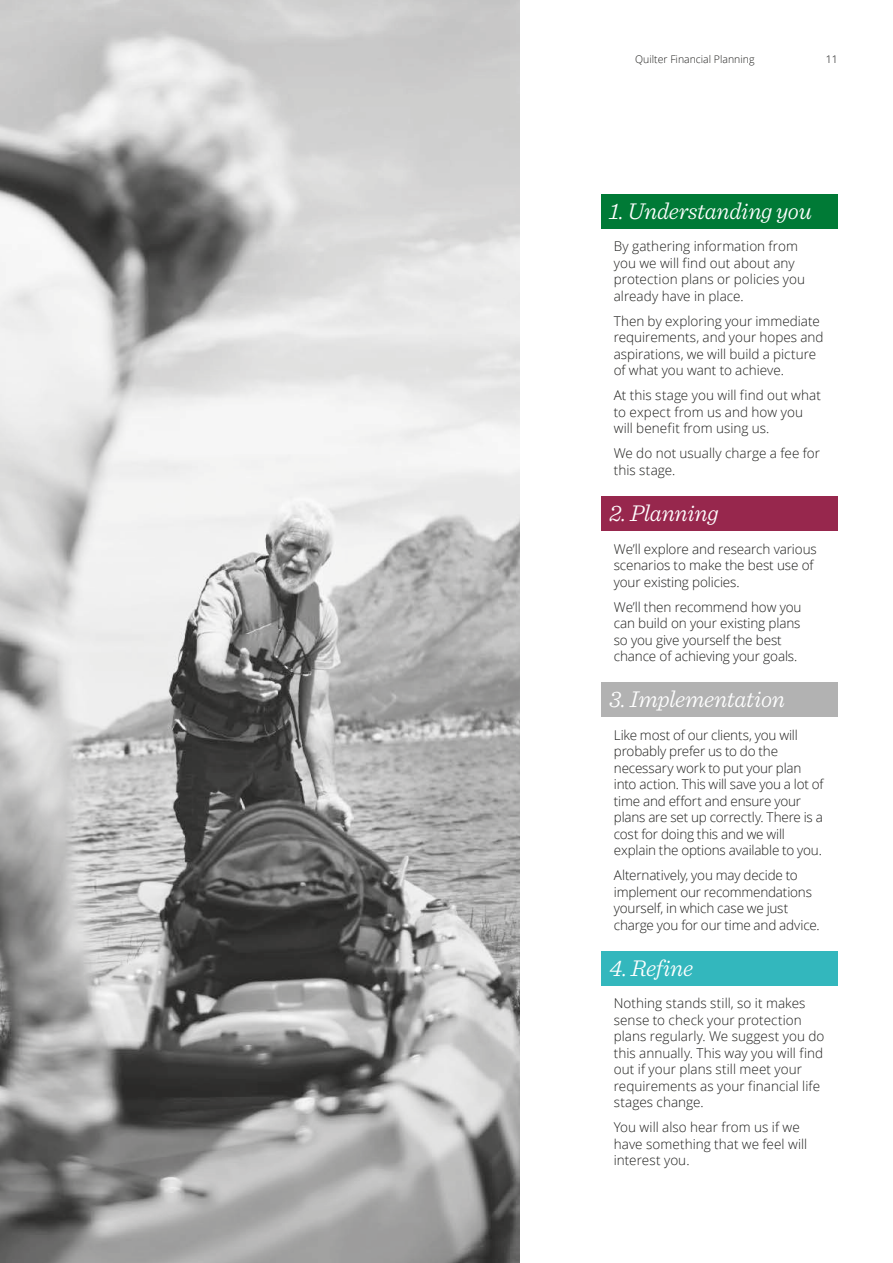
<style>
.page{position:relative;width:893px;height:1263px;background:#fff}
.page>*{position:absolute;margin:0;border:0;box-sizing:border-box;transform-origin:0 0}
.t1{font:italic 300 24px "Sentinel";letter-spacing:-.01em;color:#fff}
.t2{font:300 13.5px/16.5px "Open Sans";letter-spacing:-.005em;color:#1d1d1b}
.t3{font:300 10.5px "Open Sans";color:#1d1d1b}
.t4{font:300 10.5px "Open Sans";color:#000}
</style>
<div class="page">
<img style="left:0;top:0;width:519px;height:1263px">
<div style="left:601px;top:194px;width:237px;height:34px;background:#007a36"></div>
<div style="left:601px;top:497px;width:237px;height:34px;background:#97274d"></div>
<div style="left:601px;top:683px;width:237px;height:34px;background:#b2b2b2"></div>
<div style="left:601px;top:951px;width:237px;height:34px;background:#33b7bd"></div>
<p class="t3" style="left:635px;top:52px;width:121px">Quilter Financial Planning</p>
<p class="t4" style="left:826px;top:52px;width:13px">11</p>
<h1 class="t1" style="left:609px;top:193px;width:204px">1. Understanding you</h1>
<p class="t2" style="left:614px;top:238px;width:193px">By gathering information from you we will find out about any protection plans or policies you already have in place.</p>
<p class="t2" style="left:614px;top:312px;width:211px">Then by exploring your immediate requirements, and your hopes and aspirations, we will build a picture of what you want to achieve.</p>
<p class="t2" style="left:614px;top:387px;width:209px">At this stage you will find out what to expect from us and how you will benefit from using us.</p>
<p class="t2" style="left:614px;top:445px;width:208px">We do not usually charge a fee for this stage.</p>
<h1 class="t1" style="left:609px;top:495px;width:111px">2. Planning</h1>
<p class="t2" style="left:614px;top:540px;width:205px">We’ll explore and research various scenarios to make the best use of your existing policies.</p>
<p class="t2" style="left:614px;top:598px;width:189px">We’ll then recommend how you can build on your existing plans so you give yourself the best chance of achieving your goals.</p>
<h1 class="t1" style="left:609px;top:681px;width:177px">3. Implementation</h1>
<p class="t2" style="left:614px;top:726px;width:211px">Like most of our clients, you will probably prefer us to do the necessary work to put your plan into action. This will save you a lot of time and effort and ensure your plans are set up correctly. There is a cost for doing this and we will explain the options available to you.</p>
<p class="t2" style="left:614px;top:867px;width:207px">Alternatively, you may decide to implement our recommendations yourself, in which case we just charge you for our time and advice.</p>
<h1 class="t1" style="left:610px;top:950px;width:85px">4. Refine</h1>
<p class="t2" style="left:614px;top:995px;width:212px">Nothing stands still, so it makes sense to check your protection plans regularly. We suggest you do this annually. This way you will find out if your plans still meet your requirements as your financial life stages change.</p>
<p class="t2" style="left:614px;top:1119px;width:195px">You will also hear from us if we have something that we feel will interest you.</p>
</div>
